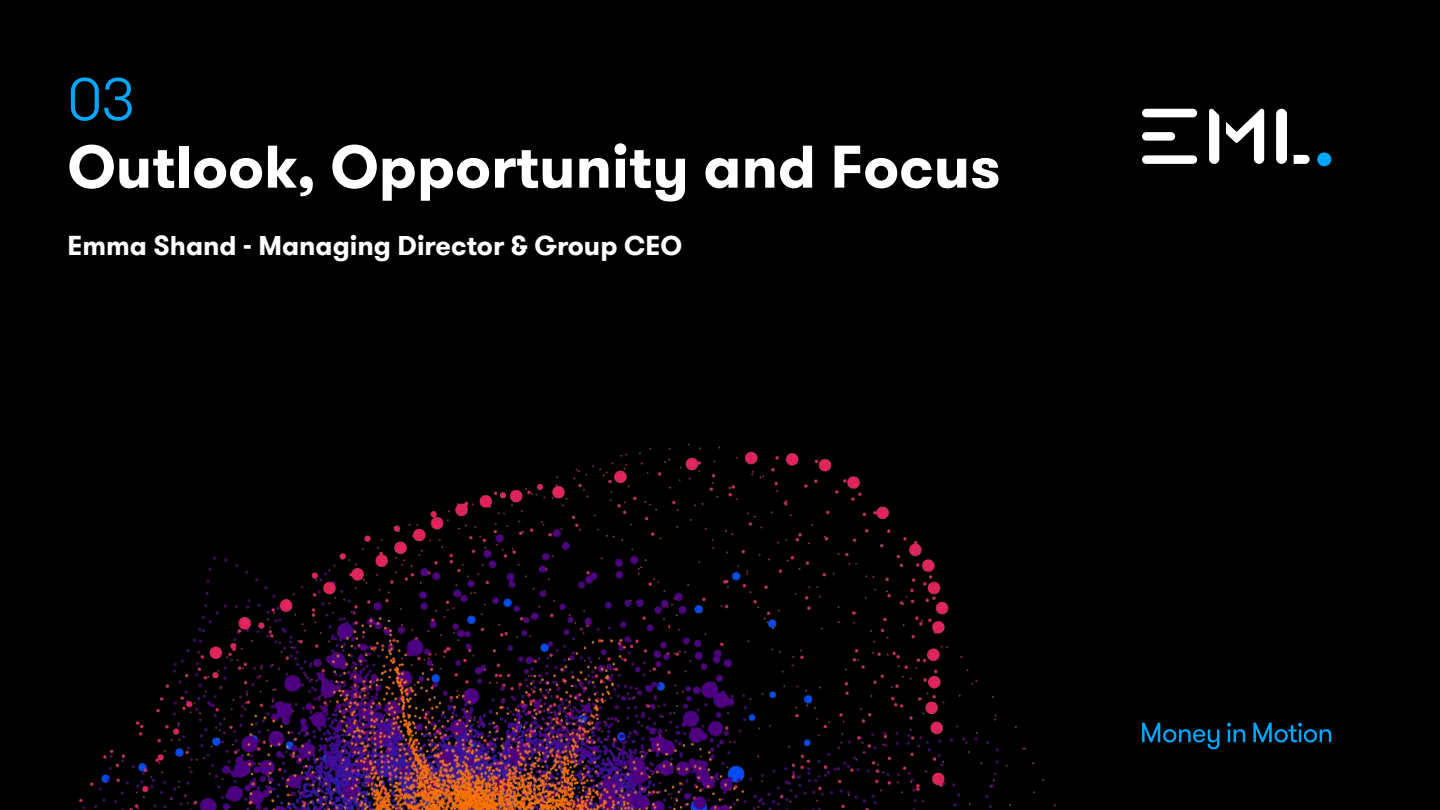
<style>
.page{position:relative;width:1440px;height:810px;background:#000}
.page>*{position:absolute;margin:0;border:0;box-sizing:border-box;transform-origin:0 0}
.t1{font:700 60px "GT Walsheim Pro";color:#fff}
.t2{font:300 60px "GT Walsheim Pro";color:#00a7ff}
.t3{font:700 27px "GT Walsheim Pro";color:#fff}
</style>
<div class="page">
<img style="left:74px;top:443px;width:1071px;height:367px">
<svg style="left:1142px;top:723px;width:77px;height:26px"></svg>
<svg style="left:1227px;top:723px;width:18px;height:19px"></svg>
<svg style="left:1253px;top:723px;width:78px;height:19px"></svg>
<svg style="left:1209px;top:109px;width:10px;height:55px"></svg>
<div style="left:1142px;top:155px;width:55px;height:9px;background:#fff;border-radius:4px"></div>
<div style="left:1142px;top:109px;width:55px;height:8px;background:#fff;border-radius:4px"></div>
<div style="left:1142px;top:132px;width:33px;height:9px;background:#fff;border-radius:4px"></div>
<svg style="left:1294px;top:155px;width:16px;height:9px"></svg>
<div style="left:1276px;top:109px;width:11px;height:55px;background:#fff;border-radius:5px"></div>
<div style="left:1317px;top:152px;width:14px;height:14px;background:#00a7ff;border-radius:50%"></div>
<svg style="left:1226px;top:109px;width:38px;height:55px"></svg>
<h1 class="t2" style="left:68px;top:62px;width:69px">03</h1>
<h1 class="t1" style="left:68px;top:128px;width:935px">Outlook, Opportunity and Focus</h1>
<p class="t3" style="left:68px;top:228px;width:616px">Emma Shand - Managing Director &amp; Group CEO</p>
</div>
